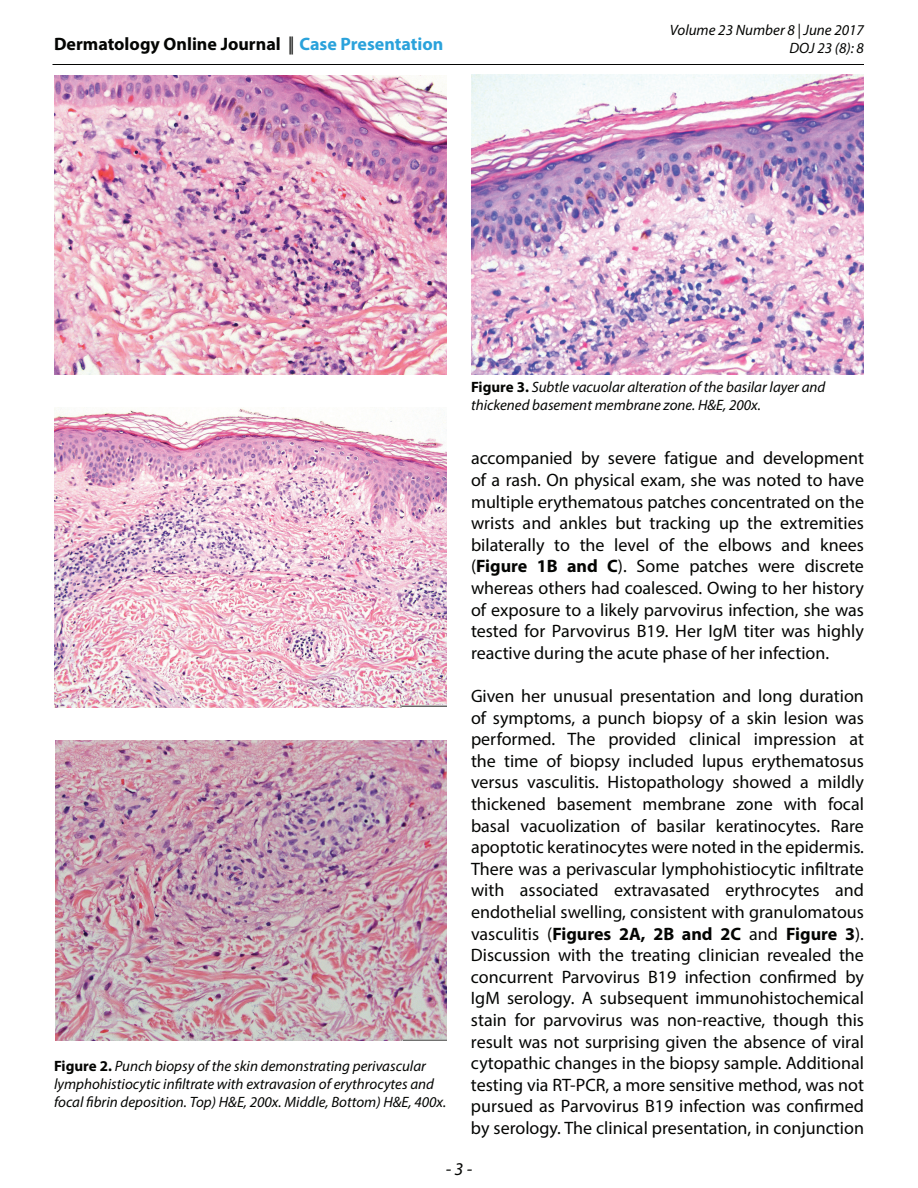
<style>
.page{position:relative;width:918px;height:1188px;background:#fff}
.page>*{position:absolute;margin:0;border:0;box-sizing:border-box;transform-origin:0 0}
.Body_text{font:18px/21.6px "Myriad Pro";color:#040503;text-align:justify}
.t1{font:700 18px "Myriad Pro";color:#040503}
.t2{font:italic 18px "Myriad Pro";color:#040503}
.Figure_caption{font:italic 15px/18px "Myriad Pro";color:#040503}
.s1{font-weight:400}
.s2{color:#2aa2db}
.s3{font-weight:700;font-style:normal}
.s4{font-weight:700}
</style>
<div class="page">
<hr style="left:52px;top:64px;width:812px;height:1px;background:#040503">
<img style="left:56px;top:740px;width:391px;height:300px">
<img style="left:54px;top:407px;width:393px;height:300px">
<img style="left:54px;top:75px;width:393px;height:300px">
<img style="left:471px;top:75px;width:393px;height:300px">
<p class="t1" style="left:54px;top:32px;width:391px">Dermatology Online Journal <span class="s1">||</span> <span class="s2">Case Presentation</span></p>
<p class="Figure_caption" style="left:670px;top:20px;width:196px;text-align:right">Volume 23 Number 8 | June 2017<br>DOJ 23 (8): 8</p>
<p class="Figure_caption" style="left:54px;top:1057px;width:394px"><span class="s3">Figure 2.</span> Punch biopsy of the skin demonstrating perivascular lymphohistiocytic infiltrate with extravasion of erythrocytes and focal fibrin deposition. Top) H&amp;E, 200x. Middle, Bottom) H&amp;E, 400x.</p>
<p class="Figure_caption" style="left:471px;top:378px;width:356px"><span class="s3">Figure 3.</span> Subtle vacuolar alteration of the basilar layer and thickened basement membrane zone. H&amp;E, 200x.</p>
<p class="Body_text" style="left:471px;top:447px;width:395px">accompanied by severe fatigue and development of a rash. On physical exam, she was noted to have multiple erythematous patches concentrated on the wrists and ankles but tracking up the extremities bilaterally to the level of the elbows and knees (<span class="s4">Figure 1B and C</span>). Some patches were discrete whereas others had coalesced. Owing to her history of exposure to a likely parvovirus infection, she was tested for Parvovirus B19. Her IgM titer was highly reactive during the acute phase of her infection.</p>
<p class="Body_text" style="left:471px;top:685px;width:395px">Given her unusual presentation and long duration of symptoms, a punch biopsy of a skin lesion was performed. The provided clinical impression at the time of biopsy included lupus erythematosus versus vasculitis. Histopathology showed a mildly thickened basement membrane zone with focal basal vacuolization of basilar keratinocytes. Rare apoptotic keratinocytes were noted in the epidermis.<br>There was a perivascular lymphohistiocytic infiltrate with associated extravasated erythrocytes and endothelial swelling, consistent with granulomatous vasculitis (<span class="s4">Figures 2A, 2B and 2C</span> and <span class="s4">Figure 3</span>).<br>Discussion with the treating clinician revealed the concurrent Parvovirus B19 infection confirmed by IgM serology. A subsequent immunohistochemical stain for parvovirus was non-reactive, though this result was not surprising given the absence of viral cytopathic changes in the biopsy sample. Additional testing via RT-PCR, a more sensitive method, was not pursued as Parvovirus B19 infection was confirmed by serology. The clinical presentation, in conjunction</p>
<p class="t2" style="left:446px;top:1157px;width:28px">- 3 -</p>
</div>
